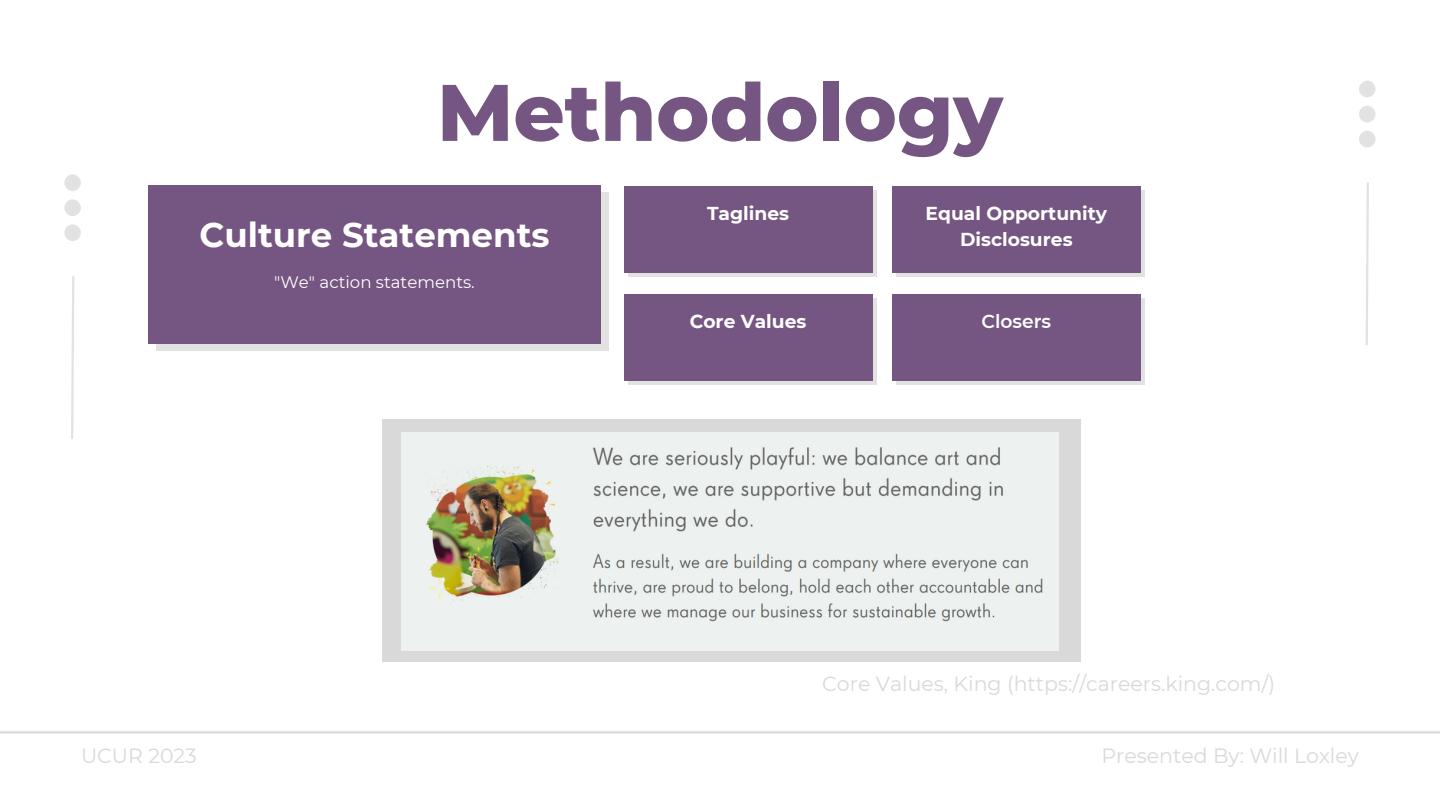
<style>
.page{position:relative;width:1440px;height:810px;background:#fff}
.page>*{position:absolute;margin:0;border:0;box-sizing:border-box;transform-origin:0 0}
.t1{font:800 80px "Montserrat";color:#755582}
.t2{font:700 34.1px "Montserrat";color:#fff}
.t3{font:20.5px "Montserrat";color:#d9d9d9}
.t4{font:700 18.7px/26.2px "Montserrat";color:#fff;text-align:center}
.t5{font:600 18.7px "Montserrat";color:#fff}
.t6{font:16.6px "Montserrat";color:#fff}
</style>
<div class="page">
<hr style="left:0;top:731px;width:1440px;height:3px;background:#d9d9d9">
<svg style="left:1359px;top:81px;width:17px;height:66px"></svg>
<svg style="left:64px;top:174px;width:17px;height:67px"></svg>
<svg style="left:1365px;top:182px;width:4px;height:164px"></svg>
<svg style="left:71px;top:276px;width:4px;height:163px"></svg>
<div style="left:156px;top:193px;width:453px;height:158px;background:#e2e2e2"></div>
<div style="left:628px;top:190px;width:249px;height:87px;background:#e2e2e2"></div>
<div style="left:628px;top:298px;width:249px;height:87px;background:#e2e2e2"></div>
<div style="left:148px;top:186px;width:453px;height:158px;background:#755582"></div>
<div style="left:624px;top:186px;width:249px;height:87px;background:#755582"></div>
<div style="left:624px;top:294px;width:249px;height:87px;background:#755582"></div>
<div style="left:896px;top:190px;width:249px;height:87px;background:#e2e2e2"></div>
<div style="left:896px;top:298px;width:249px;height:87px;background:#e2e2e2"></div>
<div style="left:892px;top:186px;width:249px;height:87px;background:#755582"></div>
<div style="left:892px;top:294px;width:249px;height:87px;background:#755582"></div>
<div style="left:382px;top:419px;width:699px;height:243px;background:#d9d9d9"></div>
<img style="left:402px;top:433px;width:657px;height:217px">
<h1 class="t1" style="left:437px;top:63px;width:567px">Methodology</h1>
<h2 class="t2" style="left:199px;top:214px;width:352px">Culture Statements</h2>
<p class="t6" style="left:274px;top:272px;width:202px">"We" action statements.</p>
<p class="t4" style="left:707px;top:200px;width:84px">Taglines</p>
<p class="t4" style="left:690px;top:308px;width:118px">Core Values</p>
<p class="t4" style="left:926px;top:200px;width:183px">Equal Opportunity<br>Disclosures</p>
<p class="t5" style="left:981px;top:310px;width:71px">Closers</p>
<p class="t3" style="left:822px;top:671px;width:455px">Core Values, King (https://careers.king.com/)</p>
<p class="t3" style="left:81px;top:743px;width:117px">UCUR 2023</p>
<p class="t3" style="left:1102px;top:743px;width:259px">Presented By: Will Loxley</p>
</div>
